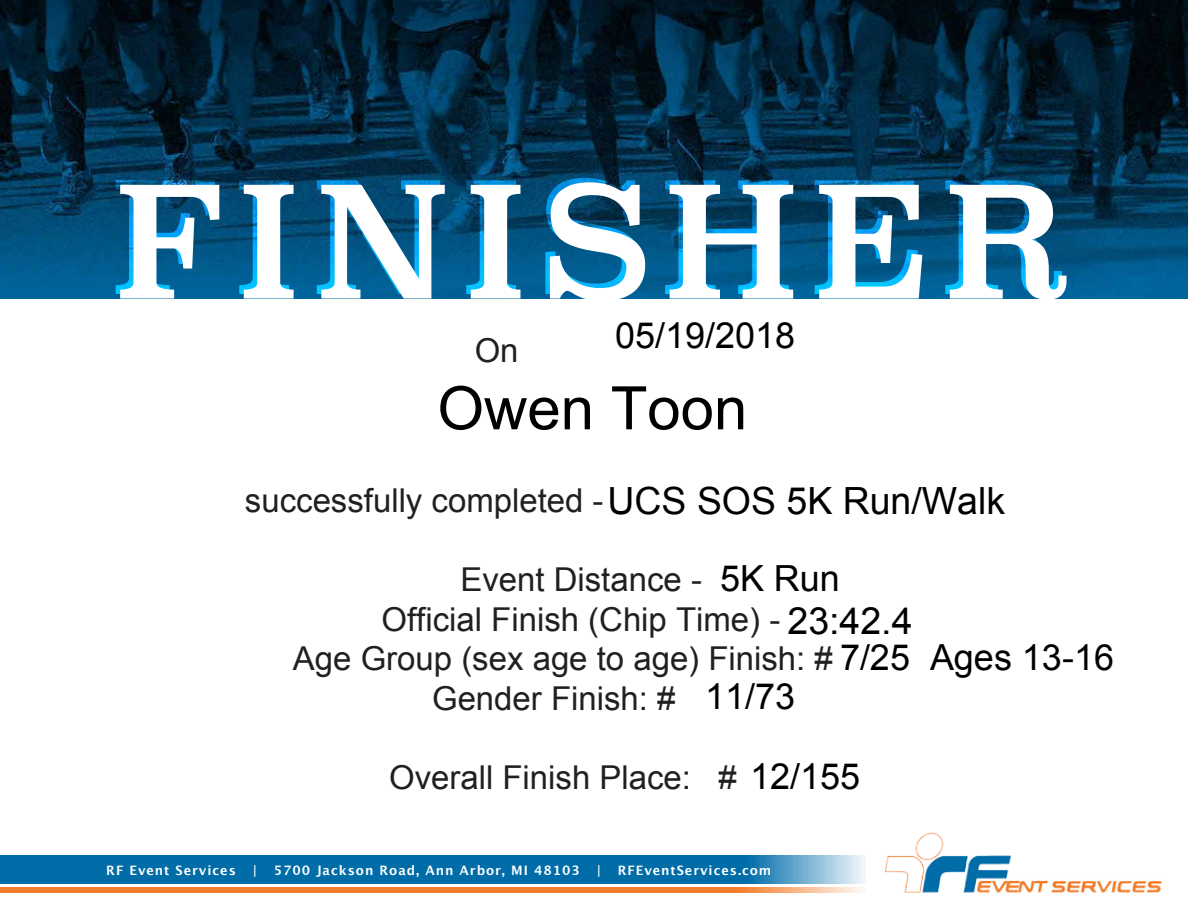
<style>
.page{position:relative;width:1188px;height:918px;background:#fff}
.page>*{position:absolute;margin:0;border:0;box-sizing:border-box;transform-origin:0 0}
.t1{font:153px "Superclarendon";letter-spacing:.1em;color:#fff}
.t2{font:60px "Arial";color:#000}
.t3{font:37.5px "Arial";color:#000}
.t4{font:36px "Arial";color:#000}
.t5{font:32.85px "Arial";color:#221f20}
.t6{font:700 13.05px "Lucida Grande";letter-spacing:.075em;color:#fff}
.s1{font-size:36px;color:#000}
</style>
<div class="page">
<img style="left:0;top:0;width:1188px;height:298px">
<img style="left:884px;top:832px;width:278px;height:61px">
<svg style="left:0;top:856px;width:865px;height:27px;background:#1076ae"></svg>
<svg style="left:0;top:887px;width:865px;height:5px;background:#f48739"></svg>
<h1 class="t1" style="left:110px;top:135px;width:957px">FINISHER</h1>
<p class="t5" style="left:475px;top:328px;width:45px">On</p>
<p class="t4" style="left:615px;top:315px;width:182px">05/19/2018</p>
<h2 class="t2" style="left:437px;top:375px;width:311px">Owen Toon</h2>
<p class="t3" style="left:608px;top:480px;width:399px">UCS SOS 5K Run/Walk</p>
<p class="t5" style="left:245px;top:479px;width:360px">successfully completed -</p>
<p class="t4" style="left:720px;top:558px;width:121px">5K Run</p>
<p class="t5" style="left:460px;top:558px;width:243px">Event Distance -</p>
<p class="t5" style="left:382px;top:598px;width:400px">Official Finish (Chip Time) -</p>
<p class="t5" style="left:293px;top:637px;width:619px">Age Group (sex age to age) Finish: # <span class="s1">7/25</span></p>
<p class="t5" style="left:432px;top:677px;width:245px">Gender Finish: #</p>
<p class="t3" style="left:788px;top:600px;width:127px">23:42.4</p>
<p class="t4" style="left:705px;top:677px;width:92px">11/73</p>
<p class="t4" style="left:930px;top:638px;width:186px">Ages 13-16</p>
<p class="t5" style="left:389px;top:756px;width:472px">Overall Finish Place: # <span class="s1">12/155</span></p>
<p class="t6" style="left:106px;top:860px;width:131px">RF Event Services</p>
<p class="t6" style="left:252px;top:860px;width:6px">|</p>
<p class="t6" style="left:274px;top:860px;width:308px">5700 Jackson Road, Ann Arbor, MI 48103</p>
<p class="t6" style="left:596px;top:860px;width:6px">|</p>
<p class="t6" style="left:618px;top:860px;width:155px">RFEventServices.com</p>
</div>
